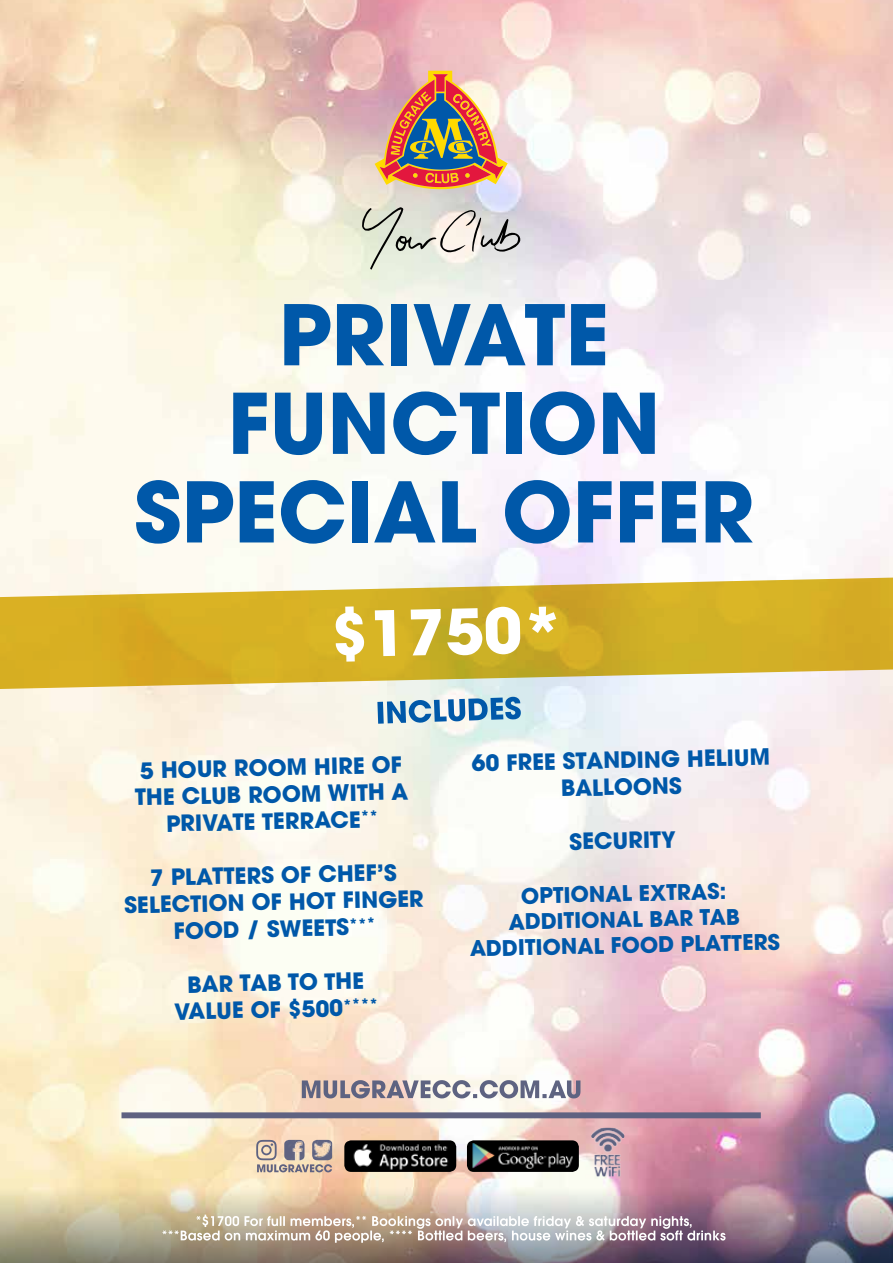
<style>
.page{position:relative;width:893px;height:1263px;background:#fff}
.page>*{position:absolute;margin:0;border:0;box-sizing:border-box;transform-origin:0 0}
.t1{font:700 82.8px/88.5px "Avant Garde LT";color:#0058a9;text-align:center}
.t2{font:700 22.35px/26.8px "Avant Garde LT";color:#0058a9;text-align:center}
.t3{font:700 21.45px/25.8px "Avant Garde LT";color:#0058a9;text-align:center}
</style>
<div class="page">
<img style="left:0;top:0;width:893px;height:1067px">
<img style="left:0;top:1067px;width:893px;height:196px">
<svg style="left:0;top:690px;width:893px;height:352px"></svg>
<svg style="left:375px;top:71px;width:133px;height:130px;background:#c49384"></svg>
<svg style="left:361px;top:207px;width:160px;height:63px;background:#d1d1c9"></svg>
<svg style="left:377px;top:697px;width:144px;height:27px;background:#7eabcd"></svg>
<svg style="left:0;top:576px;width:893px;height:114px;background:#dbbd51"></svg>
<svg style="left:336px;top:606px;width:220px;height:56px"></svg>
<svg style="left:162px;top:1214px;width:563px;height:29px;background:#bbada7"></svg>
<div style="left:121px;top:1112px;width:640px;height:6px;background:#5f6281"></div>
<svg style="left:302px;top:1080px;width:278px;height:18px;background:#a8a4ad"></svg>
<img style="left:344px;top:1140px;width:112px;height:32px">
<img style="left:467px;top:1140px;width:112px;height:32px">
<img style="left:591px;top:1128px;width:33px;height:48px">
<svg style="left:256px;top:1140px;width:76px;height:32px;background:#b9aba3"></svg>
<h1 class="t1" style="left:134px;top:290px;width:622px">PRIVATE<br>FUNCTION<br>SPECIAL OFFER</h1>
<p class="t2" style="left:134px;top:756px;width:275px;rotate:-1deg">5 HOUR ROOM HIRE OF<br>THE CLUB ROOM WITH A<br>PRIVATE TERRACE<sup>**</sup></p>
<p class="t2" style="left:124px;top:864px;width:301px;rotate:-1deg">7 PLATTERS OF CHEF’S<br>SELECTION OF HOT FINGER<br>FOOD / SWEETS<sup>***</sup></p>
<p class="t2" style="left:174px;top:970px;width:205px;rotate:-1deg">BAR TAB TO THE<br>VALUE OF $500<sup>****</sup></p>
<p class="t2" style="left:471px;top:749px;width:300px;rotate:-1deg">60 FREE STANDING HELIUM<br>BALLOONS</p>
<p class="t2" style="left:569px;top:828px;width:108px;rotate:-1deg">SECURITY</p>
<p class="t3" style="left:469px;top:883px;width:312px;rotate:-1deg">OPTIONAL EXTRAS:<br>ADDITIONAL BAR TAB<br>ADDITIONAL FOOD PLATTERS</p>
</div>
